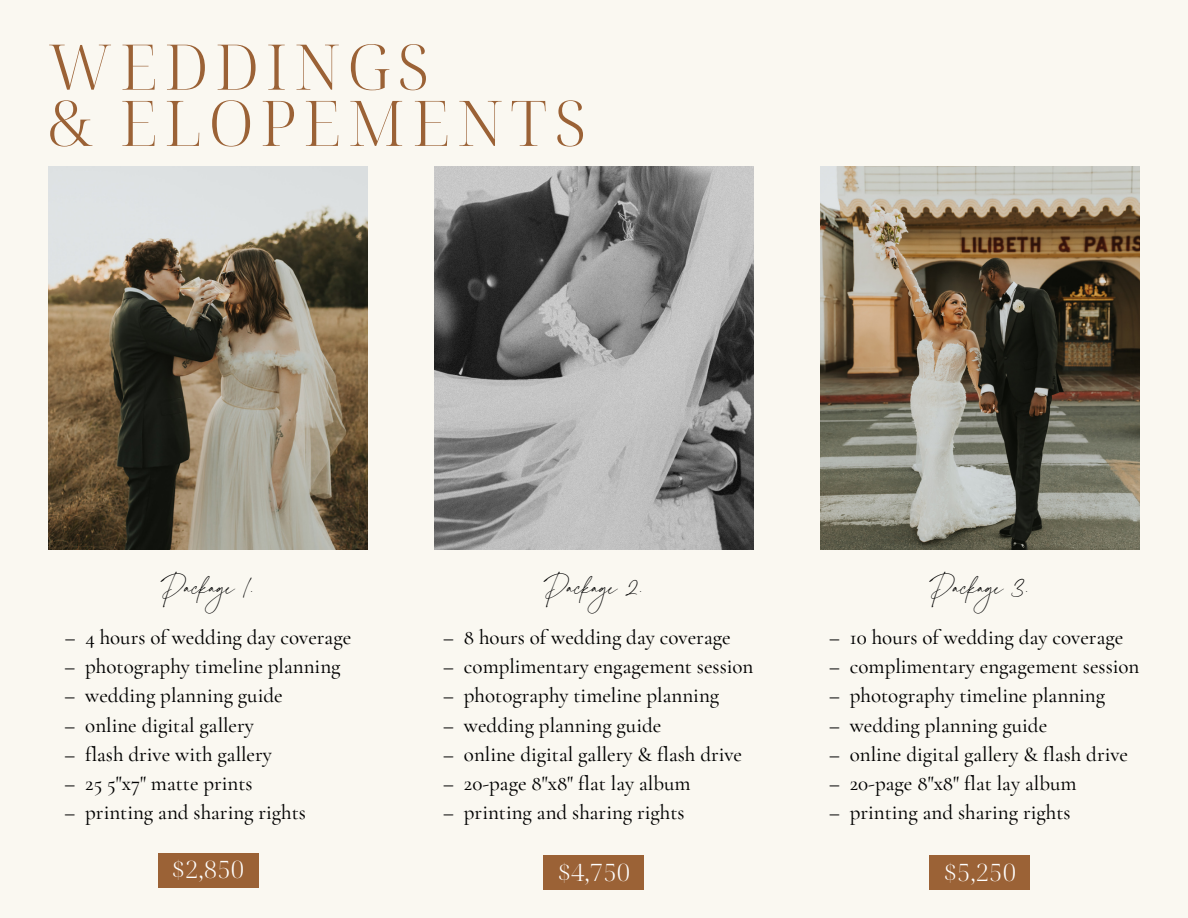
<style>
.page{position:relative;width:1188px;height:918px;background:#faf8f1}
.page>*{position:absolute;margin:0;border:0;box-sizing:border-box;transform-origin:0 0}
.t1{font:300 63px "Noto Serif Display";letter-spacing:.1em;color:#9b6236}
.t2{font:36px "La Luxes Script";color:#000}
.t3{font:300 24px "Noto Serif Display";color:#fff}
.t4{font:500 21px "Cormorant Garamond";color:#000}
</style>
<div class="page">
<img style="left:48px;top:167px;width:320px;height:382px">
<img style="left:820px;top:167px;width:320px;height:382px">
<img style="left:434px;top:167px;width:320px;height:382px">
<div style="left:158px;top:853px;width:100px;height:34px;background:#9b6236"></div>
<div style="left:544px;top:855px;width:100px;height:35px;background:#9b6236"></div>
<div style="left:930px;top:855px;width:100px;height:35px;background:#9b6236"></div>
<p class="t1" style="left:48px;top:22px;width:382px">WEDDINGS</p>
<p class="t1" style="left:48px;top:79px;width:539px">&amp; ELOPEMENTS</p>
<p class="t2" style="left:161px;top:566px;width:96px">Package 1.</p>
<p class="t2" style="left:543px;top:566px;width:103px">Package 2.</p>
<p class="t2" style="left:929px;top:566px;width:103px">Package 3.</p>
<p class="t4" style="left:65px;top:624px;width:288px">– 4 hours of wedding day coverage</p>
<p class="t4" style="left:65px;top:654px;width:277px">– photography timeline planning</p>
<p class="t4" style="left:65px;top:683px;width:220px">– wedding planning guide</p>
<p class="t4" style="left:65px;top:712px;width:191px">– online digital gallery</p>
<p class="t4" style="left:65px;top:741px;width:209px">– flash drive with gallery</p>
<p class="t4" style="left:65px;top:771px;width:190px">– 25 5"x7" matte prints</p>
<p class="t4" style="left:65px;top:800px;width:243px">– printing and sharing rights</p>
<p class="t3" style="left:172px;top:853px;width:74px">$2,850</p>
<p class="t3" style="left:558px;top:855px;width:74px">$4,750</p>
<p class="t3" style="left:944px;top:855px;width:74px">$5,250</p>
<p class="t4" style="left:443px;top:624px;width:289px">– 8 hours of wedding day coverage</p>
<p class="t4" style="left:443px;top:654px;width:312px">– complimentary engagement session</p>
<p class="t4" style="left:443px;top:683px;width:277px">– photography timeline planning</p>
<p class="t4" style="left:443px;top:712px;width:220px">– wedding planning guide</p>
<p class="t4" style="left:443px;top:741px;width:300px">– online digital gallery &amp; flash drive</p>
<p class="t4" style="left:443px;top:771px;width:249px">– 20-page 8"x8" flat lay album</p>
<p class="t4" style="left:443px;top:800px;width:243px">– printing and sharing rights</p>
<p class="t4" style="left:829px;top:624px;width:296px">– 10 hours of wedding day coverage</p>
<p class="t4" style="left:829px;top:654px;width:312px">– complimentary engagement session</p>
<p class="t4" style="left:829px;top:683px;width:277px">– photography timeline planning</p>
<p class="t4" style="left:829px;top:712px;width:220px">– wedding planning guide</p>
<p class="t4" style="left:829px;top:741px;width:300px">– online digital gallery &amp; flash drive</p>
<p class="t4" style="left:829px;top:771px;width:249px">– 20-page 8"x8" flat lay album</p>
<p class="t4" style="left:829px;top:800px;width:243px">– printing and sharing rights</p>
</div>
